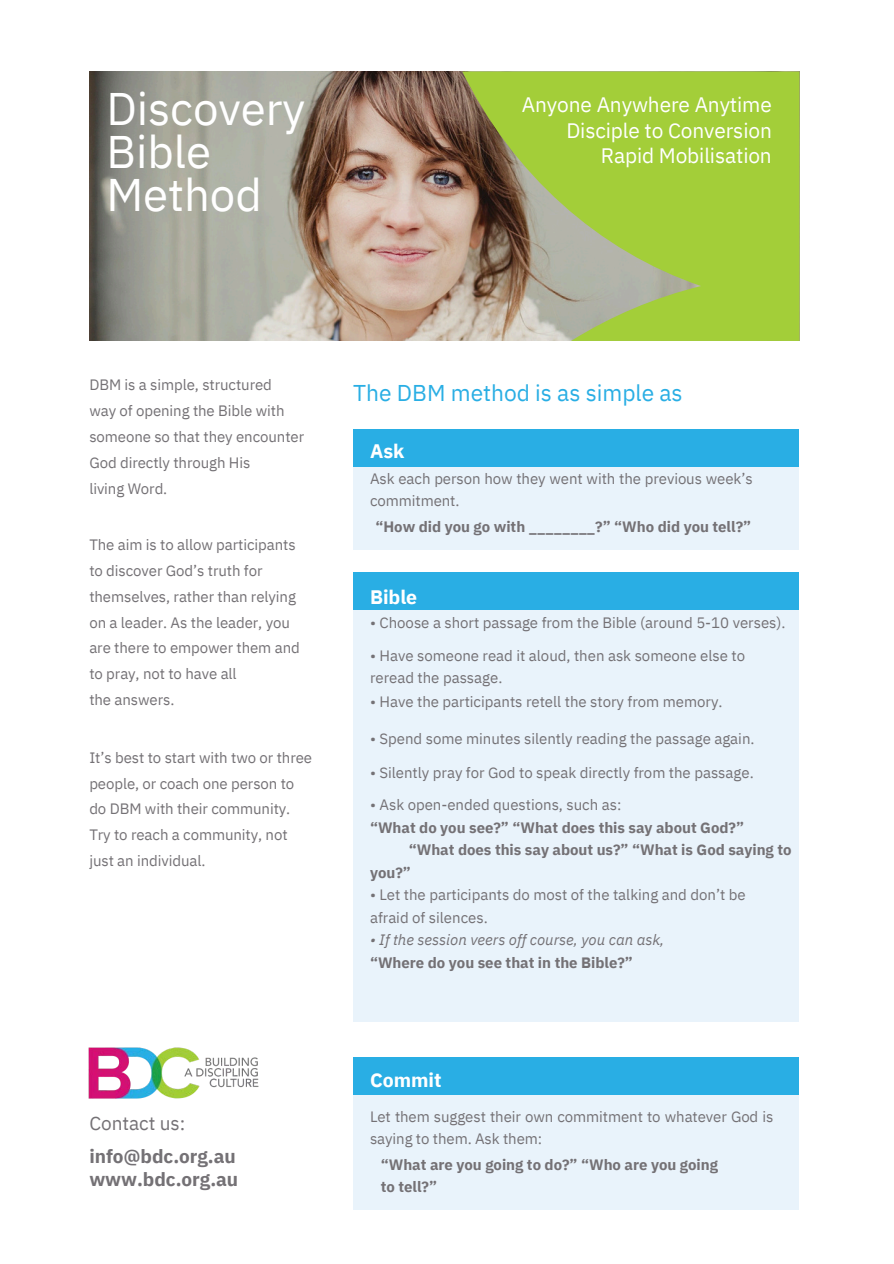
<style>
.page{position:relative;width:894px;height:1264px;background:#fff}
.page>*{position:absolute;margin:0;border:0;box-sizing:border-box;transform-origin:0 0}
.t1{font:45.6px/42.8px "IBM Plex Sans";color:#fff}
.t2{font:22.8px "IBM Plex Sans";color:#29aee4}
.t3{font:20.85px/25.8px "IBM Plex Sans";letter-spacing:-.005em;color:#fff;text-align:right}
.t4{font:700 19.5px "IBM Plex Sans";color:#fff}
.t5{font:700 19.05px/32.7px "IBM Plex Sans";color:#747175}
.t6{font:15px/25.8px "IBM Plex Sans";letter-spacing:-.005em;color:#747175}
.t7{font:700 15px/22.5px "IBM Plex Sans";color:#747175}
.t8{font:italic 15px "IBM Plex Sans";color:#747175}
.s1{font-weight:400}
</style>
<div class="page">
<img style="left:89px;top:71px;width:373px;height:269px">
<img style="left:88px;top:1047px;width:171px;height:52px">
<svg style="left:462px;top:71px;width:337px;height:270px;background:#a0ba4e"></svg>
<div style="left:353px;top:466px;width:445px;height:83px;background:#e9f3fb"></div>
<div style="left:353px;top:430px;width:445px;height:36px;background:#29aee4"></div>
<div style="left:353px;top:609px;width:445px;height:412px;background:#e9f3fb"></div>
<div style="left:353px;top:572px;width:445px;height:37px;background:#29aee4"></div>
<div style="left:353px;top:1094px;width:445px;height:115px;background:#e9f3fb"></div>
<div style="left:353px;top:1057px;width:445px;height:37px;background:#29aee4"></div>
<h2 class="t1" style="left:106px;top:87px;width:200px">Discovery<br>Bible<br>Method</h2>
<h4 class="t3" style="left:522px;top:91px;width:251px">Anyone Anywhere Anytime<br>Disciple to Conversion<br>Rapid Mobilisation</h4>
<p class="t6" style="left:89px;top:372px;width:184px">DBM is a simple, structured</p>
<p class="t6" style="left:89px;top:398px;width:216px">way of opening the Bible with someone so that they encounter<br>God directly through His</p>
<p class="t6" style="left:89px;top:475px;width:79px">living Word.</p>
<h2 class="t6" style="left:89px;top:531px;width:212px">The aim is to allow participants to discover God’s truth for themselves, rather than relying on a leader. As the leader, you are there to empower them and to pray, not to have all</h2>
<p class="t6" style="left:89px;top:686px;width:87px">the answers.</p>
<p class="t6" style="left:89px;top:744px;width:224px">It’s best to start with two or three people, or coach one person to do DBM with their community.<br>Try to reach a community, not</p>
<p class="t6" style="left:89px;top:847px;width:118px">just an individual.</p>
<h5 class="t5" style="left:89px;top:1106px;width:148px"><span class="s1">Contact us: </span>info@bdc.org.au</h5>
<h5 class="t5" style="left:89px;top:1161px;width:150px">www.bdc.org.au</h5>
<h3 class="t2" style="left:353px;top:377px;width:331px">The DBM method is as simple as</h3>
<p class="t4" style="left:370px;top:438px;width:36px">Ask</p>
<p class="t6" style="left:370px;top:467px;width:384px;line-height:22.5px">Ask each person how they went with the previous week’s commitment.</p>
<p class="t7" style="left:375px;top:515px;width:377px">“How did you go with ________?” “Who did you tell?”</p>
<h5 class="t4" style="left:370px;top:583px;width:49px">Bible</h5>
<p class="t6" style="left:370px;top:609px;width:417px">• Choose a short passage from the Bible (around 5-10 verses).</p>
<p class="t6" style="left:370px;top:642px;width:376px">• Have someone read it aloud, then ask someone else to</p>
<p class="t6" style="left:370px;top:664px;width:134px">reread the passage.</p>
<p class="t6" style="left:370px;top:688px;width:354px">• Have the participants retell the story from memory.</p>
<p class="t6" style="left:370px;top:725px;width:386px">• Spend some minutes silently reading the passage again.</p>
<p class="t6" style="left:370px;top:759px;width:385px">• Silently pray for God to speak directly from the passage.</p>
<p class="t6" style="left:370px;top:791px;width:253px">• Ask open-ended questions, such as:</p>
<p class="t7" style="left:370px;top:816px;width:375px">“What do you see?” “What does this say about God?”</p>
<p class="t7" style="left:408px;top:838px;width:384px">“What does this say about us?” “What is God saying to</p>
<p class="t7" style="left:370px;top:861px;width:42px">you?”</p>
<p class="t6" style="left:370px;top:881px;width:377px">• Let the participants do most of the talking and don’t be</p>
<p class="t6" style="left:370px;top:904px;width:119px">afraid of silences.</p>
<h3 class="t8" style="left:370px;top:930px;width:296px">• If the session veers off course, you can ask,</h3>
<p class="t7" style="left:370px;top:951px;width:264px">“Where do you see that in the Bible?”</p>
<h3 class="t4" style="left:370px;top:1066px;width:73px">Commit</h3>
<p class="t6" style="left:370px;top:1104px;width:405px;line-height:22.5px">Let them suggest their own commitment to whatever God is saying to them. Ask them:</p>
<p class="t7" style="left:381px;top:1152px;width:338px">“What are you going to do?” “Who are you going to tell?”</p>
</div>
